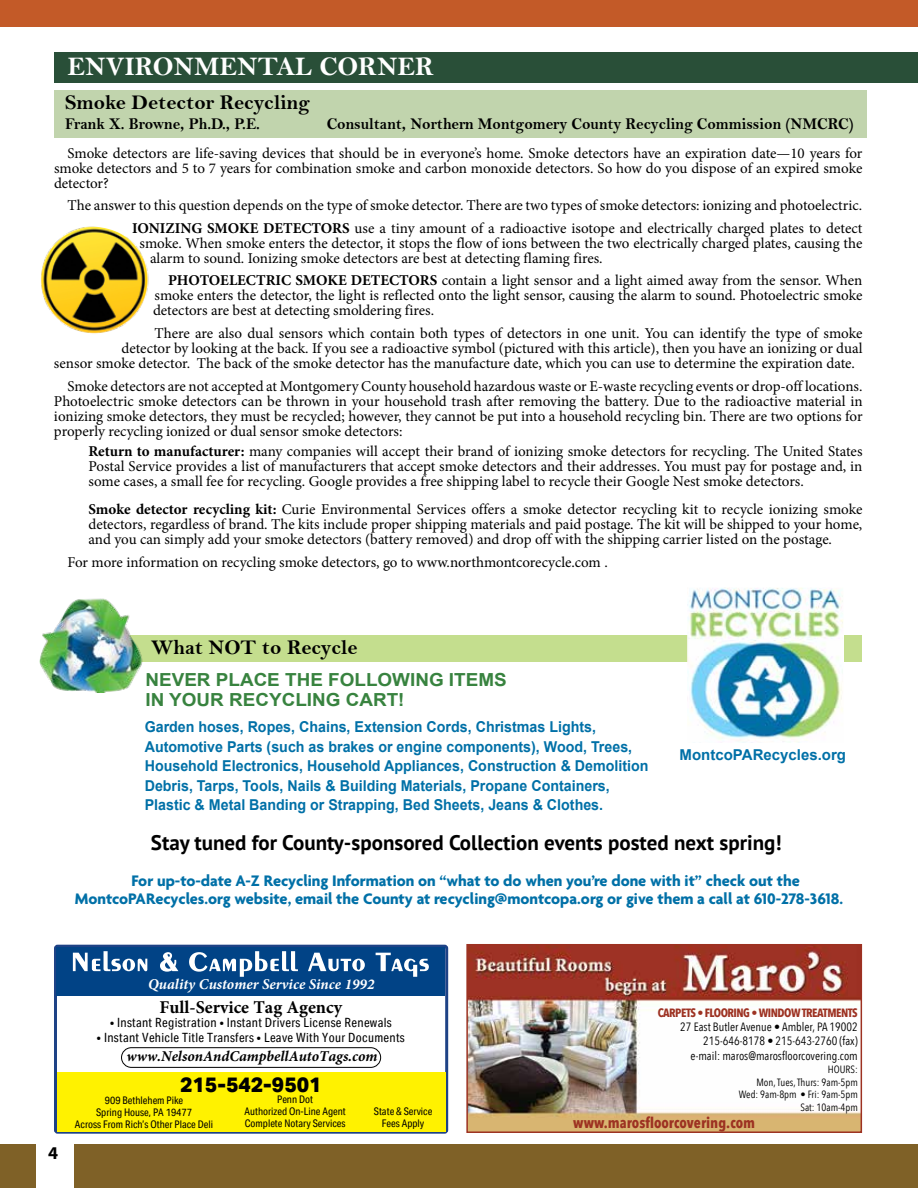
<style>
.page{position:relative;width:918px;height:1188px;background:#fff}
.page>*{position:absolute;margin:0;border:0;box-sizing:border-box;transform-origin:0 0}
.t1{font:27px "Bell MT Bold";color:#fff}
.t2{font:700 21px "PT Sans";color:#000}
.t3{font:21px "Bell MT Bold";color:#000}
.t4{font:800 21px "Aktiv Grotesk";color:#000}
.t5{font:700 18px/19.5px "Arial";color:#38833f;scale:1.05 1}
.t6{font:700 18px "Minion Pro";color:#000}
.t7{font:700 18px "Myriad Pro";color:#000}
.t8{font:700 16.5px/18px "Agenda";color:#0070a7}
.t9{font:16.5px "Bell MT Bold";color:#000;scale:.95 1}
.t10{font:15px/15px "Minion Pro";color:#000;text-align:justify}
.t11{font:700 15px/19.5px "Arial";color:#0070a7;scale:.95 1}
.t12{font:italic 700 15px "Minion Pro";color:#000}
.t13{font:italic 700 15px "Minion Pro";color:#fff}
.t14{font:700 15px "Avenir Next Condensed";color:#9d3222}
.t15{font:700 15px "Arial";color:#0070a7}
.t16{font:12.75px "Aktiv Grotesk Cd";letter-spacing:.025em;color:#000}
.t17{font:12px/14.4px "Avenir Next Condensed";color:#000;text-align:right}
.t18{font:700 12px "Avenir Next Condensed";letter-spacing:-.04em;color:#9d3222}
.t19{font:10.5px/12px "Aktiv Grotesk Cd";color:#000;text-align:center}
.t20{font:10.5px/12.6px "Avenir Next Condensed";color:#000;text-align:right}
.s1{font-weight:700}
</style>
<div class="page">
<div style="left:0;top:0;width:918px;height:27px;background:#c35a28"></div>
<div style="left:0;top:1144px;width:918px;height:44px;background:#7f6127"></div>
<div style="left:39px;top:1143px;width:35px;height:45px;background:#fff"></div>
<div style="left:54px;top:52px;width:864px;height:31px;background:#294f38"></div>
<div style="left:36px;top:1142px;width:35px;height:46px;background:#fff"></div>
<div style="left:54px;top:91px;width:812px;height:47px;background:#c1d4ad"></div>
<div style="left:51px;top:635px;width:811px;height:27px;background:#c4de8e"></div>
<img style="left:469px;top:947px;width:390px;height:183px">
<div style="left:466px;top:944px;width:396px;height:189px;border:2px solid #9d3222"></div>
<div style="left:54px;top:945px;width:394px;height:189px;border:3px solid #1e4286;border-radius:2px"></div>
<div style="left:57px;top:1072px;width:388px;height:59px;background:#fff200"></div>
<div style="left:57px;top:947px;width:388px;height:48px;background:#014386"></div>
<div style="left:121px;top:1047px;width:260px;height:21px;border:1px solid #000;border-radius:10px"></div>
<svg style="left:73px;top:951px;width:356px;height:26px"></svg>
<img style="left:41px;top:226px;width:108px;height:108px">
<img style="left:688px;top:588px;width:155px;height:154px">
<img style="left:40px;top:598px;width:103px;height:94px">
<h1 class="t1" style="left:68px;top:50px;width:368px">ENVIRONMENTAL CORNER</h1>
<h2 class="t3" style="left:65px;top:90px;width:246px">Smoke Detector Recycling</h2>
<p class="t9" style="left:65px;top:114px;width:207px">Frank X. Browne, Ph.D., P.E.</p>
<p class="t9" style="left:327px;top:114px;width:556px">Consultant, Northern Montgomery County Recycling Commission (NMCRC)</p>
<p class="t10" style="left:54px;top:145px;width:810px;text-indent:14px">Smoke detectors are life-saving devices that should be in everyone’s home. Smoke detectors have an expiration date—10 years for smoke detectors and 5 to 7 years for combination smoke and carbon monoxide detectors. So how do you dispose of an expired smoke detector?</p>
<p class="t10" style="left:68px;top:194px;width:797px;line-height:22.5px;text-align:right">The answer to this question depends on the type of smoke detector. There are two types of smoke detectors: ionizing and photoelectric.<br><span class="s1">IONIZING SMOKE DETECTORS</span> use a tiny amount of a radioactive isotope and electrically charged plates to detect</p>
<p class="t10" style="left:150px;top:236px;width:714px;text-indent:-10px">smoke. When smoke enters the detector, it stops the flow of ions between the two electrically charged plates, causing the alarm to sound. Ionizing smoke detectors are best at detecting flaming fires.</p>
<p class="t10" style="left:153px;top:273px;width:711px;text-indent:15px"><span class="s1">PHOTOELECTRIC SMOKE DETECTORS</span> contain a light sensor and a light aimed away from the sensor. When smoke enters the detector, the light is reflected onto the light sensor, causing the alarm to sound. Photoelectric smoke detectors are best at detecting smoldering fires.</p>
<p class="t10" style="left:154px;top:326px;width:710px">There are also dual sensors which contain both types of detectors in one unit. You can identify the type of smoke</p>
<p class="t10" style="left:122px;top:341px;width:743px">detector by looking at the back. If you see a radioactive symbol (pictured with this article), then you have an ionizing or dual</p>
<p class="t10" style="left:54px;top:356px;width:802px">sensor smoke detector. The back of the smoke detector has the manufacture date, which you can use to determine the expiration date.</p>
<p class="t10" style="left:54px;top:378px;width:810px;text-indent:14px">Smoke detectors are not accepted at Montgomery County household hazardous waste or E-waste recycling events or drop-off locations.<br>Photoelectric smoke detectors can be thrown in your household trash after removing the battery. Due to the radioactive material in ionizing smoke detectors, they must be recycled; however, they cannot be put into a household recycling bin. There are two options for properly recycling ionized or dual sensor smoke detectors:</p>
<p class="t10" style="left:88px;top:444px;width:776px"><span class="s1">Return to manufacturer:</span> many companies will accept their brand of ionizing smoke detectors for recycling. The United States Postal Service provides a list of manufacturers that accept smoke detectors and their addresses. You must pay for postage and, in some cases, a small fee for recycling. Google provides a free shipping label to recycle their Google Nest smoke detectors.</p>
<p class="t10" style="left:88px;top:502px;width:776px"><span class="s1">Smoke detector recycling kit:</span> Curie Environmental Services offers a smoke detector recycling kit to recycle ionizing smoke detectors, regardless of brand. The kits include proper shipping materials and paid postage. The kit will be shipped to your home, and you can simply add your smoke detectors (battery removed) and drop off with the shipping carrier listed on the postage.</p>
<p class="t10" style="left:67px;top:555px;width:542px">For more information on recycling smoke detectors, go to www.northmontcorecycle.com .</p>
<h2 class="t3" style="left:151px;top:634px;width:208px">What NOT to Recycle</h2>
<p class="t5" style="left:146px;top:671px;width:346px">NEVER PLACE THE FOLLOWING ITEMS<br>IN YOUR RECYCLING CART!</p>
<p class="t11" style="left:145px;top:717px;width:532px">Garden hoses, Ropes, Chains, Extension Cords, Christmas Lights, Automotive Parts (such as brakes or engine components), Wood, Trees, Household Electronics, Household Appliances, Construction &amp; Demolition Debris, Tarps, Tools, Nails &amp; Building Materials, Propane Containers, Plastic &amp; Metal Banding or Strapping, Bed Sheets, Jeans &amp; Clothes.</p>
<p class="t15" style="left:680px;top:745px;width:168px">MontcoPARecycles.org</p>
<h2 class="t2" style="left:151px;top:829px;width:632px">Stay tuned for County-sponsored Collection events posted next spring!</h2>
<p class="t8" style="left:75px;top:872px;width:770px;text-indent:57px">For up-to-date A-Z Recycling Information on “what to do when you’re done with it” check out the<br>MontcoPARecycles.org website, email the County at recycling@montcopa.org or give them a call at 610-278-3618.</p>
<p class="t7" style="left:48px;top:1142px;width:15px">44</p>
<p class="t13" style="left:148px;top:973px;width:228px">Quality Customer Service Since 1992</p>
<p class="t6" style="left:160px;top:995px;width:184px">Full-Service Tag Agency</p>
<p class="t16" style="left:110px;top:1015px;width:283px">• Instant Registration • Instant Drivers License Renewals</p>
<p class="t16" style="left:97px;top:1030px;width:309px">• Instant Vehicle Title Transfers • Leave With Your Documents</p>
<h2 class="t4" style="left:180px;top:1072px;width:143px">215-542-9501</h2>
<p class="t12" style="left:127px;top:1046px;width:253px">www.NelsonAndCampbellAutoTags.com</p>
<p class="t19" style="left:75px;top:1094px;width:140px">909 Bethlehem Pike<br>Spring House, PA 19477<br>Across From Rich’s Other Place Deli</p>
<p class="t19" style="left:245px;top:1094px;width:103px">Penn Dot<br>Authorized On-Line Agent<br>Complete Notary Services</p>
<p class="t19" style="left:374px;top:1105px;width:60px">State &amp; Service<br>Fees Apply</p>
<p class="t18" style="left:658px;top:1005px;width:202px">CARPETS • FLOORING • WINDOW TREATMENTS</p>
<p class="t17" style="left:680px;top:1019px;width:179px">27 East Butler Avenue • Ambler, PA 19002<br>215-646-8178 • 215-643-2760 (fax) e-mail: maros@marosfloorcovering.com</p>
<p class="t20" style="left:739px;top:1062px;width:121px">HOURS:<br>Mon, Tues, Thurs: 9am-5pm<br>Wed: 9am-8pm • Fri: 9am-5pm<br>Sat: 10am-4pm</p>
<p class="t14" style="left:573px;top:1114px;width:183px">www.marosfloorcovering.com</p>
</div>
